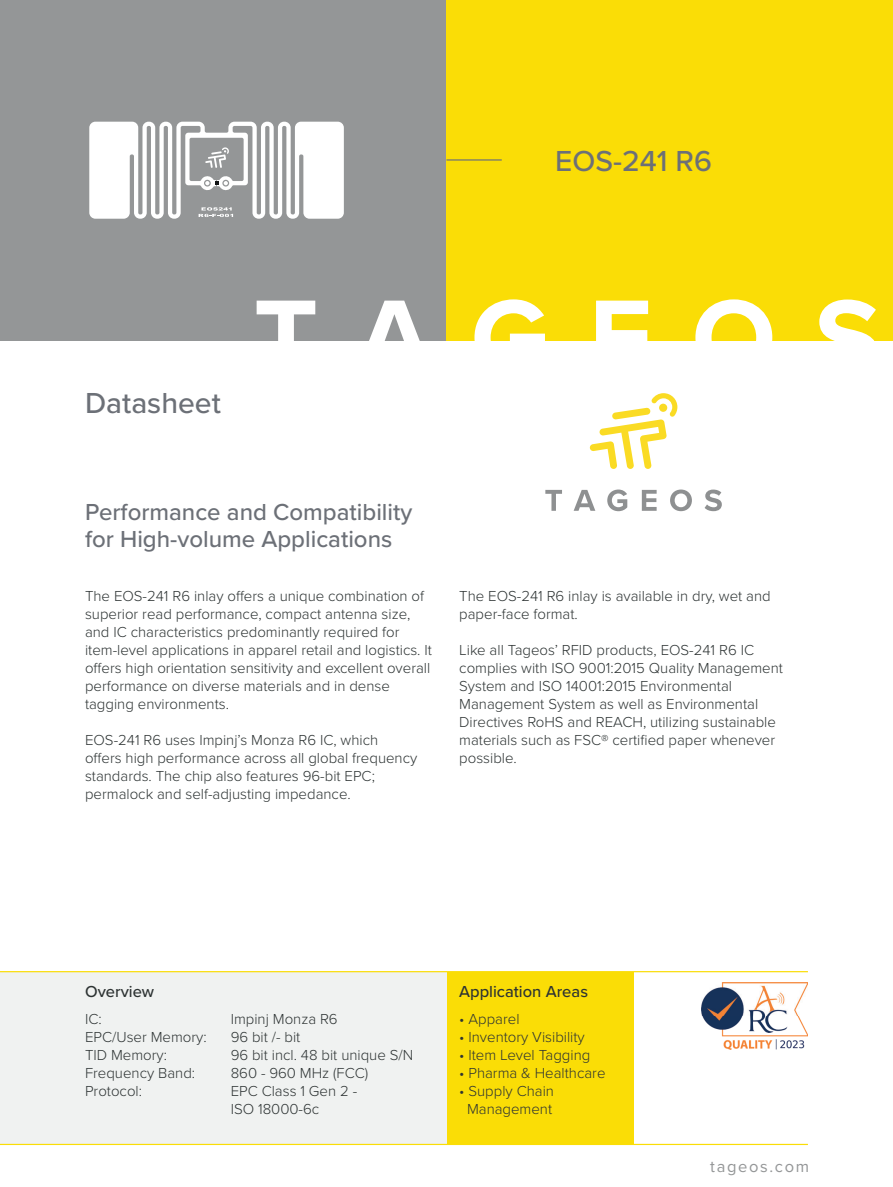
<style>
.page{position:relative;width:893px;height:1187px;background:#fff}
.page>*{position:absolute;margin:0;border:0;box-sizing:border-box;transform-origin:0 0}
.t1{font:500 30px "Proxima Nova";color:#6c7077}
.t2{font:500 24px/27px "Proxima Nova";color:#6c7077}
.t3{font:500 16.5px "Proxima Nova";color:#2d3333}
.t4{font:16.5px "Proxima Nova";letter-spacing:.1em;color:#949697}
.t5{font:300 15px/18px "Proxima Nova";color:#2d3333}
</style>
<div class="page">
<div style="left:446px;top:971px;width:188px;height:173px;background:#fadd06"></div>
<div style="left:0;top:971px;width:446px;height:173px;background:#f0f2f1"></div>
<hr style="left:0;top:1143px;width:808px;height:1px;background:#fadd06">
<hr style="left:0;top:971px;width:808px;height:1px;background:#fadd06">
<div style="left:0;top:0;width:446px;height:340px;background:#949697"></div>
<div style="left:446px;top:0;width:447px;height:340px;background:#fadd06"></div>
<svg style="left:590px;top:393px;width:87px;height:76px"></svg>
<div style="left:659px;top:403px;width:8px;height:9px;background:#fadb24;border-radius:50%"></div>
<svg style="left:545px;top:490px;width:17px;height:21px"></svg>
<svg style="left:574px;top:490px;width:21px;height:21px"></svg>
<svg style="left:607px;top:489px;width:20px;height:22px"></svg>
<svg style="left:642px;top:490px;width:15px;height:21px"></svg>
<svg style="left:670px;top:489px;width:22px;height:22px"></svg>
<svg style="left:705px;top:489px;width:17px;height:22px"></svg>
<svg style="left:257px;top:300px;width:58px;height:41px"></svg>
<svg style="left:368px;top:300px;width:53px;height:41px"></svg>
<svg style="left:474px;top:299px;width:71px;height:42px"></svg>
<svg style="left:596px;top:300px;width:52px;height:41px"></svg>
<svg style="left:695px;top:299px;width:77px;height:42px"></svg>
<svg style="left:817px;top:299px;width:60px;height:42px"></svg>
<hr style="left:446px;top:159px;width:56px;height:1px;background:#6c7077">
<img style="left:702px;top:982px;width:106px;height:67px">
<svg style="left:89px;top:122px;width:255px;height:97px"></svg>
<h1 class="t1" style="left:555px;top:139px;width:158px">EOS-241 R6</h1>
<h1 class="t1" style="left:85px;top:381px;width:137px">Datasheet</h1>
<h2 class="t2" style="left:85px;top:497px;width:329px">Performance and Compatibility for High-volume Applications</h2>
<p class="t5" style="left:85px;top:586px;width:348px">The EOS-241 R6 inlay offers a unique combination of superior read performance, compact antenna size, and IC characteristics predominantly required for item-level applications in apparel retail and logistics. It offers high orientation sensitivity and excellent overall performance on diverse materials and in dense tagging environments.</p>
<p class="t5" style="left:85px;top:730px;width:334px">EOS-241 R6 uses Impinj’s Monza R6 IC, which offers high performance across all global frequency standards. The chip also features 96-bit EPC; permalock and self-adjusting impedance.</p>
<p class="t5" style="left:459px;top:586px;width:313px">The EOS-241 R6 inlay is available in dry, wet and paper-face format.</p>
<p class="t5" style="left:459px;top:640px;width:325px">Like all Tageos’ RFID products, EOS-241 R6 IC complies with ISO 9001:2015 Quality Management System and ISO 14001:2015 Environmental Management System as well as Environmental Directives RoHS and REACH, utilizing sustainable materials such as FSC® certified paper whenever possible.</p>
<p class="t3" style="left:85px;top:979px;width:71px">Overview</p>
<p class="t5" style="left:85px;top:1009px;width:18px">IC:</p>
<p class="t5" style="left:231px;top:1009px;width:109px">Impinj Monza R6</p>
<p class="t5" style="left:85px;top:1027px;width:123px">EPC/User Memory:</p>
<p class="t5" style="left:231px;top:1027px;width:71px">96 bit /- bit</p>
<p class="t5" style="left:85px;top:1045px;width:84px">TID Memory:</p>
<p class="t5" style="left:231px;top:1045px;width:184px">96 bit incl. 48 bit unique S/N</p>
<p class="t5" style="left:85px;top:1063px;width:112px">Frequency Band:</p>
<p class="t5" style="left:231px;top:1063px;width:139px">860 - 960 MHz (FCC)</p>
<p class="t5" style="left:85px;top:1081px;width:59px">Protocol:</p>
<p class="t5" style="left:231px;top:1081px;width:128px">EPC Class 1 Gen 2 -<br>ISO 18000-6c</p>
<p class="t3" style="left:459px;top:979px;width:130px">Application Areas</p>
<p class="t5" style="left:459px;top:1009px;width:62px">• Apparel</p>
<p class="t5" style="left:459px;top:1027px;width:127px">• Inventory Visibility</p>
<p class="t5" style="left:459px;top:1045px;width:133px">• Item Level Tagging</p>
<p class="t5" style="left:459px;top:1063px;width:148px">• Pharma &amp; Healthcare</p>
<p class="t5" style="left:459px;top:1081px;width:96px;text-align:center">• Supply Chain<br>Management</p>
<p class="t4" style="left:710px;top:1153px;width:100px">tageos.com</p>
</div>
